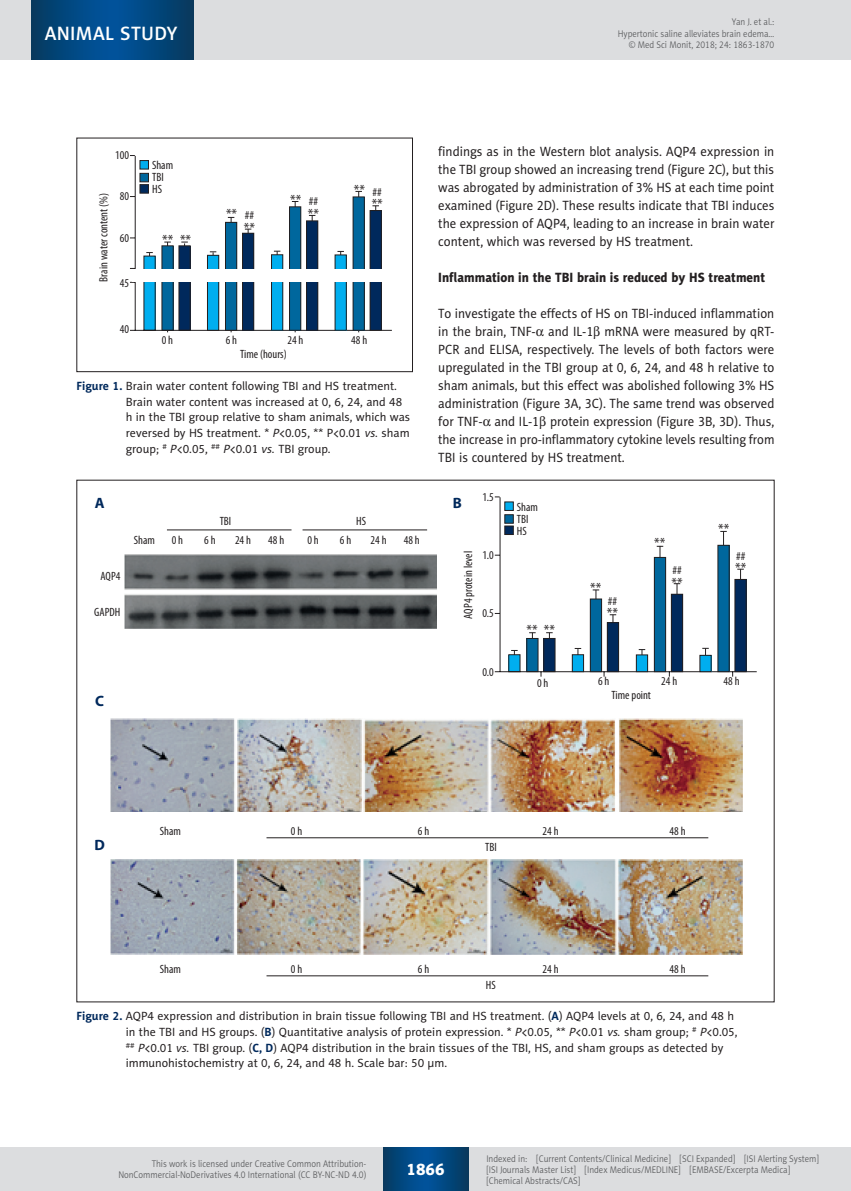
<style>
.page{position:relative;width:851px;height:1191px;background:#fff}
.page>*{position:absolute;margin:0;border:0;box-sizing:border-box;transform-origin:0 0}
.t1{font:19.5px "Naomi Sans EFN Medium";letter-spacing:.015em;color:#fff}
.t2{font:16.5px "Naomi Sans EFN Heavy";color:#fff}
.t3{font:condensed 15px/13.8px "Myriad Pro";color:#231f20;text-align:right}
.t4{font:700 15px "Myriad Pro";color:#00295c}
.MSM_Body{font:13.5px/18px "Naomi Sans EFN";color:#231f20;text-align:justify;scale:.95 1}
.MSM_Headline_2{font:13.5px "Naomi Sans EFN Heavy";color:#231f20;scale:.95 1}
.MSM_Rycina_tytul{font:12px/15.8px "Naomi Sans EFN";color:#231f20}
.t5{font:condensed 12px/12px "Myriad Pro";color:#231f20}
.t6{font:9.75px/11.2px "Naomi Sans EFN Light";color:#57585a;text-align:right;scale:.9 1}
.s1{font-size:12px}
.s2{font-weight:700;color:#00295c}
.s3{font-style:italic}
.s4{font-family:"Standard Sym L"}
</style>
<div class="page">
<svg style="left:130px;top:155px;width:262px;height:176px"></svg>
<svg style="left:207px;top:191px;width:175px;height:142px"></svg>
<div style="left:132px;top:269px;width:256px;height:13px;background:#fff"></div>
<div style="left:139px;top:184px;width:10px;height:9px;background:#00295c;border:1px solid #231f20"></div>
<div style="left:139px;top:173px;width:10px;height:9px;background:#00679d;border:1px solid #231f20"></div>
<div style="left:139px;top:160px;width:10px;height:9px;background:#00aeef;border:1px solid #231f20"></div>
<img style="left:124px;top:555px;width:312px;height:73px">
<img style="left:111px;top:718px;width:631px;height:94px">
<img style="left:111px;top:859px;width:631px;height:95px">
<svg style="left:494px;top:496px;width:262px;height:181px"></svg>
<svg style="left:571px;top:530px;width:175px;height:142px"></svg>
<div style="left:504px;top:525px;width:9px;height:10px;background:#00295c;border:1px solid #231f20"></div>
<div style="left:504px;top:514px;width:9px;height:9px;background:#00679d;border:1px solid #231f20"></div>
<svg style="left:504px;top:501px;width:9px;height:10px"></svg>
<hr style="left:167px;top:529px;width:124px;height:1px;background:#231f20">
<hr style="left:266px;top:837px;width:442px;height:1px;background:#231f20">
<hr style="left:266px;top:975px;width:442px;height:1px;background:#231f20">
<hr style="left:302px;top:529px;width:125px;height:1px;background:#231f20">
<div style="left:0;top:1148px;width:850px;height:43px;background:#dcdddf"></div>
<svg style="left:383px;top:1147px;width:85px;height:43px;background:#02477e"></svg>
<div style="left:0;top:0;width:850px;height:60px;background:#dcdddf"></div>
<hr style="left:850px;top:0;width:1px;height:60px;background:#dcdddf">
<svg style="left:32px;top:0;width:161px;height:60px;background:#02477f"></svg>
<h1 class="t1" style="left:45px;top:22px;width:134px">ANIMAL STUDY</h1>
<p class="t6" style="left:617px;top:16px;width:175px">Yan J. et al.:<br>Hypertonic saline alleviates brain edema… © Med Sci Monit, 2018; 24: 1863-1870</p>
<p class="t5" style="left:115px;top:149px;width:15px">100</p>
<p class="t5" style="left:120px;top:189px;width:11px">80</p>
<p class="t5" style="left:120px;top:231px;width:11px">60</p>
<p class="t5" style="left:120px;top:276px;width:11px">45</p>
<p class="t5" style="left:120px;top:323px;width:11px">40</p>
<p class="t5" style="left:97px;top:281px;width:90px;rotate:-90deg">Brain water content (%)</p>
<p class="t5" style="left:152px;top:159px;width:22px">Sham<br>TBI<br>HS</p>
<p class="t3" style="left:162px;top:233px;width:30px">** **</p>
<p class="t5" style="left:162px;top:334px;width:13px">0 h</p>
<p class="t3" style="left:226px;top:207px;width:30px">** <span class="s1">## </span>**</p>
<p class="t3" style="left:290px;top:193px;width:30px">** <span class="s1">## </span>**</p>
<p class="t3" style="left:354px;top:183px;width:30px">** <span class="s1">## </span>**</p>
<p class="t5" style="left:226px;top:334px;width:13px">6 h</p>
<p class="t5" style="left:287px;top:334px;width:17px">24 h</p>
<p class="t5" style="left:351px;top:334px;width:17px">48 h</p>
<p class="t5" style="left:240px;top:347px;width:48px">Time (hours)</p>
<p class="MSM_Rycina_tytul" style="left:126px;top:378px;width:286px;text-indent:-49px"><span class="s2">Figure 1.</span> Brain water content following TBI and HS treatment.<br>Brain water content was increased at 0, 6, 24, and 48 h in the TBI group relative to sham animals, which was reversed by HS treatment. * <span class="s3">P</span>&lt;0.05, ** P&lt;0.01 <span class="s3">vs.</span> sham group; <sup>#</sup> <span class="s3">P</span>&lt;0.05, <sup>##</sup> <span class="s3">P</span>&lt;0.01 <span class="s3">vs.</span> TBI group.</p>
<p class="t4" style="left:95px;top:493px;width:11px">A</p>
<p class="t5" style="left:101px;top:570px;width:21px">AQP4</p>
<p class="t5" style="left:94px;top:606px;width:28px">GAPDH</p>
<p class="t5" style="left:134px;top:534px;width:22px">Sham</p>
<p class="t5" style="left:172px;top:534px;width:13px">0 h</p>
<p class="t5" style="left:220px;top:515px;width:13px">TBI</p>
<p class="t5" style="left:204px;top:534px;width:13px">6 h</p>
<p class="t5" style="left:235px;top:534px;width:17px">24 h</p>
<p class="t5" style="left:268px;top:534px;width:17px">48 h</p>
<p class="t5" style="left:356px;top:515px;width:11px">HS</p>
<p class="t5" style="left:307px;top:534px;width:13px">0 h</p>
<p class="t5" style="left:340px;top:534px;width:13px">6h</p>
<p class="t5" style="left:370px;top:534px;width:17px">24 h</p>
<p class="t5" style="left:404px;top:534px;width:17px">48 h</p>
<p class="t4" style="left:95px;top:691px;width:10px">C</p>
<p class="MSM_Body" style="left:438px;top:142px;width:355px">findings as in the Western blot analysis. AQP4 expression in the TBI group showed an increasing trend (Figure 2C), but this was abrogated by administration of 3% HS at each time point examined (Figure 2D). These results indicate that TBI induces the expression of AQP4, leading to an increase in brain water content, which was reversed by HS treatment.</p>
<p class="MSM_Headline_2" style="left:438px;top:269px;width:345px">Inflammation in the TBI brain is reduced by HS treatment</p>
<p class="MSM_Body" style="left:438px;top:304px;width:355px">To investigate the effects of HS on TBI-induced inflammation in the brain, TNF-<span class="s4">a</span> and IL-1<span class="s4">b</span> mRNA were measured by qRT-PCR and ELISA, respectively. The levels of both factors were upregulated in the TBI group at 0, 6, 24, and 48 h relative to sham animals, but this effect was abolished following 3% HS administration (Figure 3A, 3C). The same trend was observed for TNF-<span class="s4">a</span> and IL-1<span class="s4">b</span> protein expression (Figure 3B, 3D). Thus, the increase in pro-inflammatory cytokine levels resulting from TBI is countered by HS treatment.</p>
<p class="t4" style="left:452px;top:493px;width:11px">B</p>
<p class="t5" style="left:482px;top:490px;width:13px">1.5</p>
<p class="t5" style="left:462px;top:618px;width:69px;rotate:-90deg">AQP4 protein level</p>
<p class="t5" style="left:482px;top:549px;width:13px">1.0</p>
<p class="t5" style="left:482px;top:607px;width:13px">0.5</p>
<p class="t5" style="left:482px;top:665px;width:13px">0.0</p>
<p class="t5" style="left:517px;top:500px;width:22px">Sham<br>TBI<br>HS</p>
<p class="t3" style="left:526px;top:623px;width:30px">** **</p>
<p class="t5" style="left:537px;top:677px;width:13px">0 h</p>
<p class="t3" style="left:590px;top:581px;width:13px">**</p>
<p class="t5" style="left:607px;top:595px;width:11px">##</p>
<p class="t3" style="left:606px;top:606px;width:13px">**</p>
<p class="t5" style="left:598px;top:675px;width:13px">6 h</p>
<p class="t3" style="left:654px;top:536px;width:13px">**</p>
<p class="t5" style="left:672px;top:564px;width:11px">##</p>
<p class="t3" style="left:671px;top:575px;width:13px">**</p>
<p class="t3" style="left:718px;top:522px;width:13px">**</p>
<p class="t5" style="left:736px;top:549px;width:11px">##</p>
<p class="t3" style="left:735px;top:561px;width:13px">**</p>
<p class="t5" style="left:661px;top:675px;width:17px">24 h</p>
<p class="t5" style="left:723px;top:675px;width:17px">48 h</p>
<p class="t5" style="left:611px;top:689px;width:41px">Time point</p>
<p class="t4" style="left:94px;top:835px;width:12px">D</p>
<p class="t5" style="left:160px;top:824px;width:22px">Sham</p>
<p class="t5" style="left:291px;top:824px;width:13px">0 h</p>
<p class="t5" style="left:418px;top:824px;width:13px">6 h</p>
<p class="t5" style="left:160px;top:962px;width:22px">Sham</p>
<p class="t5" style="left:291px;top:962px;width:13px">0 h</p>
<p class="t5" style="left:418px;top:962px;width:13px">6 h</p>
<p class="t5" style="left:485px;top:840px;width:13px">TBI</p>
<p class="t5" style="left:486px;top:978px;width:11px">HS</p>
<p class="t5" style="left:542px;top:824px;width:17px">24 h</p>
<p class="t5" style="left:669px;top:824px;width:17px">48 h</p>
<p class="t5" style="left:542px;top:962px;width:17px">24 h</p>
<p class="t5" style="left:669px;top:962px;width:17px">48 h</p>
<p class="MSM_Rycina_tytul" style="left:126px;top:1008px;width:613px;text-indent:-49px"><span class="s2">Figure 2.</span> AQP4 expression and distribution in brain tissue following TBI and HS treatment. (<span class="s2">A</span>) AQP4 levels at 0, 6, 24, and 48 h in the TBI and HS groups. (<span class="s2">B</span>) Quantitative analysis of protein expression. * <span class="s3">P</span>&lt;0.05, ** <span class="s3">P</span>&lt;0.01 <span class="s3">vs.</span> sham group; <sup>#</sup> <span class="s3">P</span>&lt;0.05, <sup>##</sup> <span class="s3">P</span>&lt;0.01 <span class="s3">vs.</span> TBI group. (<span class="s2">C, D</span>) AQP4 distribution in the brain tissues of the TBI, HS, and sham groups as detected by immunohistochemistry at 0, 6, 24, and 48 h. Scale bar: 50 μm.</p>
<p class="t6" style="left:118px;top:1158px;width:277px">This work is licensed under Creative Common Attribution-<br>NonCommercial-NoDerivatives 4.0 International (CC BY-NC-ND 4.0)</p>
<p class="t2" style="left:406px;top:1159px;width:40px">1866</p>
<p class="t6" style="left:486px;top:1152px;width:371px;text-align:left">Indexed in: [Current Contents/Clinical Medicine] [SCI Expanded] [ISI Alerting System] [ISI Journals Master List] [Index Medicus/MEDLINE] [EMBASE/Excerpta Medica] [Chemical Abstracts/CAS]</p>
</div>
